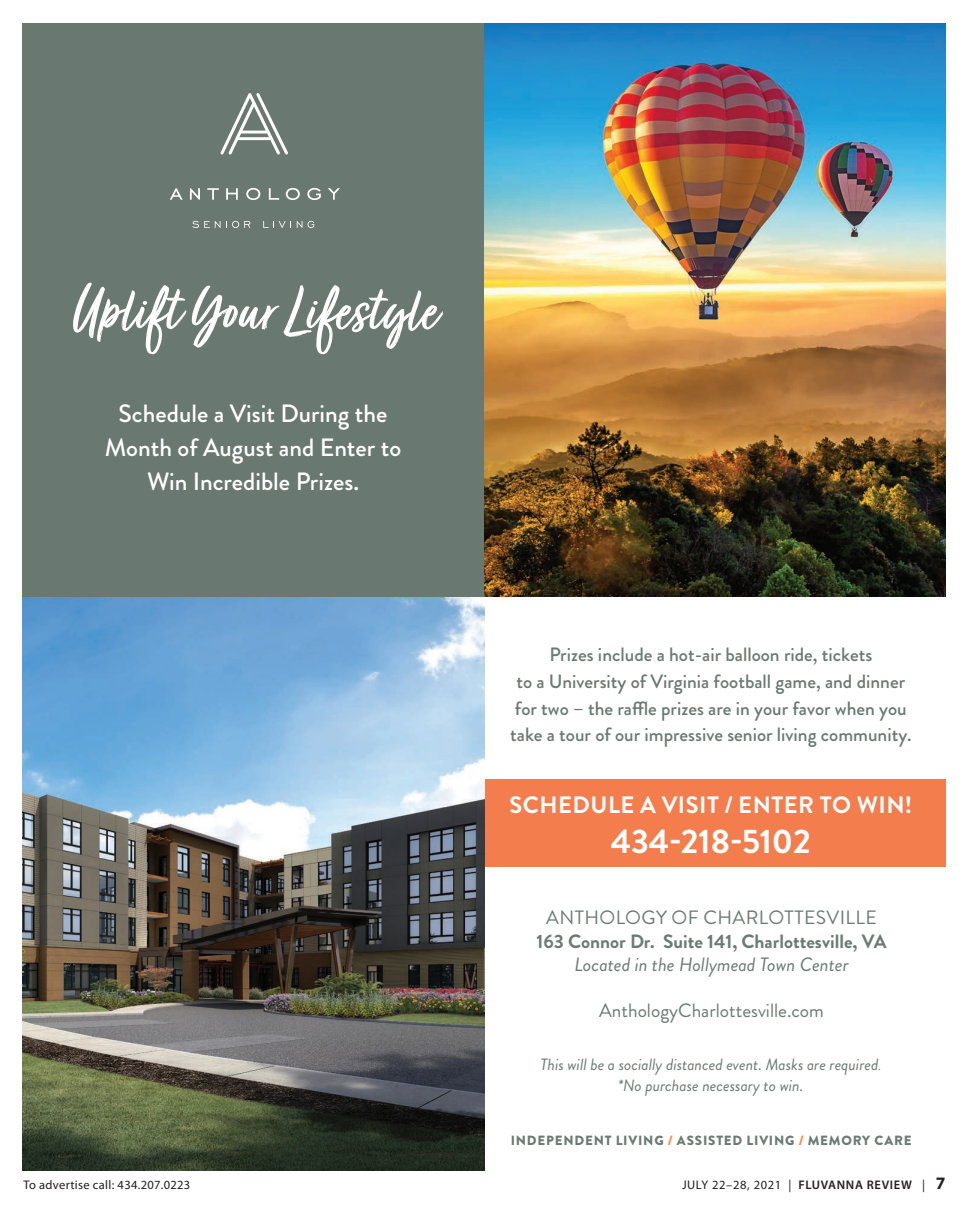
<style>
.page{position:relative;width:968px;height:1215px;background:#fff}
.page>*{position:absolute;margin:0;border:0;box-sizing:border-box;transform-origin:0 0}
.t1{font:69.38px "Turbinado Pro";color:#fff}
.t2{font:700 34.12px "Brandon Grotesque";color:#fff}
.t3{font:500 25px/34px "Brandon Grotesque";color:#fff;text-align:center}
.t4{font:700 23.75px "Brandon Grotesque";letter-spacing:.02em;color:#fff}
.t5{font:500 19.25px/26.6px "Brandon Grotesque";color:#6b7972;text-align:center}
.t6{font:700 19.25px/23.1px "Brandon Grotesque";color:#6b7a73;text-align:center}
.t7{font:19.25px "Brandon Grotesque";color:#6b7a73}
.t8{font:italic 16.25px/21px "Brandon Grotesque";color:#6b7972;text-align:center}
.t9{font:900 13.38px "Brandon Grotesque";letter-spacing:.06em;color:#6b7a73}
.t10{font:12.5px "Myriad Pro";letter-spacing:.05em;color:#231f20}
.t11{font:12.5px "Myriad Pro";letter-spacing:.025em;color:#231f20}
.s1{font-weight:400}
.s2{font-weight:400;font-style:italic}
.s3{font-size:11.88px}
.s4{color:#f68a54}
.s5{font-weight:600}
.s6{font-weight:700;font-size:17.5px}
</style>
<div class="page">
<div style="left:22px;top:23px;width:462px;height:854px;background:#6a7872"></div>
<img style="left:22px;top:598px;width:462px;height:573px">
<img style="left:484px;top:23px;width:461px;height:574px">
<svg style="left:220px;top:93px;width:68px;height:62px"></svg>
<svg style="left:192px;top:221px;width:28px;height:7px"></svg>
<svg style="left:226px;top:221px;width:24px;height:7px"></svg>
<svg style="left:263px;top:221px;width:28px;height:7px"></svg>
<svg style="left:297px;top:221px;width:17px;height:7px"></svg>
<svg style="left:170px;top:188px;width:13px;height:12px"></svg>
<svg style="left:190px;top:188px;width:10px;height:12px"></svg>
<svg style="left:207px;top:188px;width:12px;height:12px"></svg>
<svg style="left:226px;top:188px;width:12px;height:12px"></svg>
<svg style="left:246px;top:188px;width:14px;height:12px"></svg>
<svg style="left:269px;top:188px;width:10px;height:12px"></svg>
<svg style="left:286px;top:188px;width:14px;height:12px"></svg>
<svg style="left:307px;top:188px;width:14px;height:12px"></svg>
<svg style="left:328px;top:188px;width:12px;height:12px"></svg>
<div style="left:484px;top:780px;width:461px;height:87px;background:#f47d4e"></div>
<p class="t1" style="left:71px;top:273px;width:368px">Uplift Your Lifestyle</p>
<p class="t3" style="left:105px;top:397px;width:298px">Schedule a Visit During the<br>Month of August and Enter to<br>Win Incredible Prizes.</p>
<p class="t5" style="left:510px;top:642px;width:402px">Prizes include a hot-air balloon ride, tickets<br>to a University of Virginia football game, and dinner for two – the raffle prizes are in your favor when you take a tour of our impressive senior living community.</p>
<p class="t4" style="left:509px;top:788px;width:404px">SCHEDULE A VISIT / ENTER TO WIN!</p>
<p class="t2" style="left:610px;top:817px;width:202px">434-218-5102</p>
<p class="t6" style="left:536px;top:906px;width:351px"><span class="s1">ANTHOLOGY OF CHARLOTTESVILLE<br></span>163 Connor Dr. Suite 141, Charlottesville, VA<br><span class="s2">Located in the Hollymead Town Center</span></p>
<p class="t7" style="left:599px;top:997px;width:226px">AnthologyCharlottesville.com</p>
<p class="t8" style="left:540px;top:1055px;width:342px">This will be a socially distanced event. Masks are required<span class="s3">. </span>*No purchase necessary to win.</p>
<p class="t9" style="left:510px;top:1131px;width:402px">INDEPENDENT LIVING <span class="s4">/</span> ASSISTED LIVING <span class="s4">/</span> MEMORY CARE</p>
<p class="t11" style="left:23px;top:1177px;width:168px">To advertise call: 434.207.0223</p>
<p class="t10" style="left:682px;top:1177px;width:265px">JULY 22–28, 2021 | <span class="s5">FLUVANNA REVIEW</span> | <span class="s6">7</span></p>
</div>
